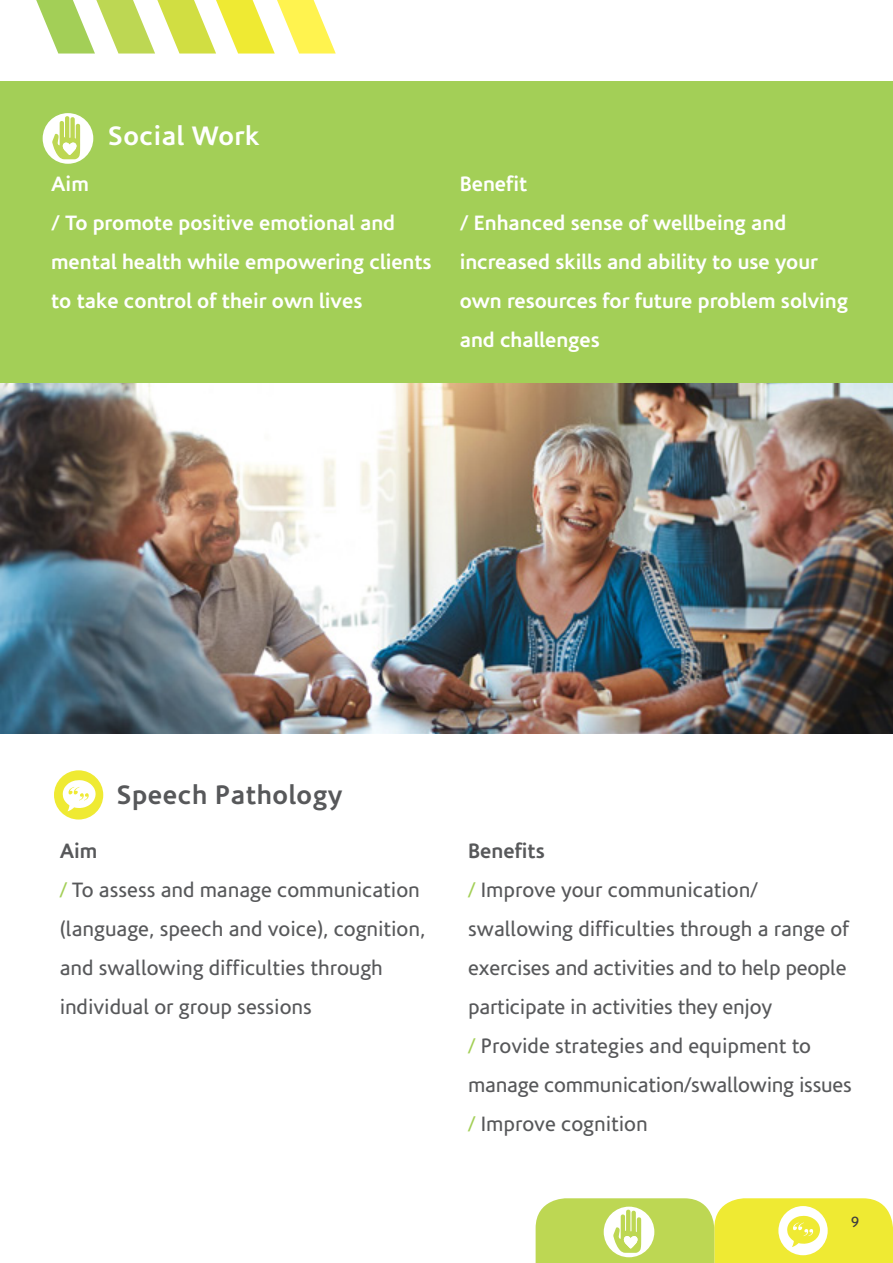
<style>
.page{position:relative;width:893px;height:1263px;background:#fff}
.page>*{position:absolute;margin:0;border:0;box-sizing:border-box;transform-origin:0 0}
.t1{font:700 27px "Corisande";letter-spacing:.02em;color:#57585a}
.t2{font:700 27px "Corisande";letter-spacing:.02em;color:#fff}
.t3{font:21px/39px "Corisande";color:#57585a}
.t4{font:700 21px/39px "Corisande";color:#fff}
.t5{font:15px "Corisande";color:#3e3e3f}
.s1{font-weight:700}
.s2{color:#a3cf57}
</style>
<div class="page">
<div style="left:0;top:82px;width:893px;height:332px;background:#a3cf57"></div>
<svg style="left:36px;top:0;width:300px;height:54px"></svg>
<img style="left:0;top:383px;width:893px;height:350px">
<div style="left:54px;top:770px;width:49px;height:49px;background:#efea33;border-radius:50%"></div>
<svg style="left:63px;top:780px;width:33px;height:31px"></svg>
<div style="left:43px;top:113px;width:50px;height:51px;background:#fff;border-radius:50%"></div>
<svg style="left:52px;top:116px;width:28px;height:43px"></svg>
<svg style="left:536px;top:1198px;width:357px;height:65px;background:#dbe45e"></svg>
<p class="t2" style="left:108px;top:121px;width:153px">Social Work</p>
<p class="t4" style="left:51px;top:165px;width:382px">Aim<br>/ To promote positive emotional and mental health while empowering clients to take control of their own lives</p>
<p class="t4" style="left:460px;top:165px;width:390px">Benefit<br>/ Enhanced sense of wellbeing and increased skills and ability to use your own resources for future problem solving and challenges</p>
<p class="t1" style="left:117px;top:779px;width:227px">Speech Pathology</p>
<p class="t3" style="left:60px;top:832px;width:367px"><span class="s1">Aim<br></span><span class="s2">/</span> To assess and manage communication (language, speech and voice), cognition, and swallowing difficulties through individual or group sessions</p>
<p class="t3" style="left:468px;top:832px;width:385px"><span class="s1">Benefits<br></span><span class="s2">/</span> Improve your communication/ swallowing difficulties through a range of exercises and activities and to help people participate in activities they enjoy<br><span class="s2">/</span> Provide strategies and equipment to manage communication/swallowing issues <span class="s2">/</span> Improve cognition</p>
<p class="t5" style="left:851px;top:1214px;width:10px">9</p>
</div>
